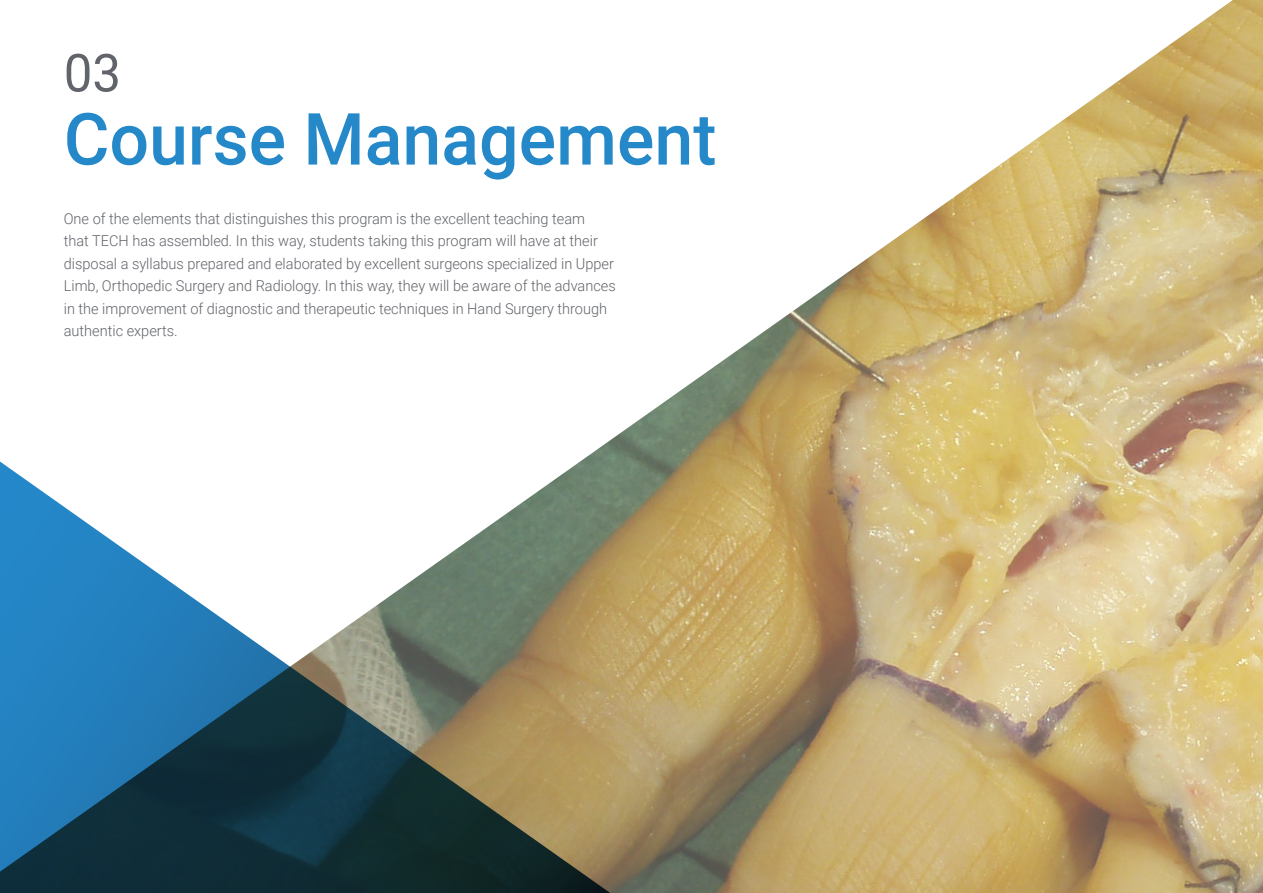
<style>
.page{position:relative;width:1263px;height:893px;background:#fff}
.page>*{position:absolute;margin:0;border:0;box-sizing:border-box;transform-origin:0 0}
.t1{font:500 72px "Roboto";color:#2488c9}
.t2{font:52.5px "Roboto";color:#61646a}
.t3{font:300 15px/22.5px "Roboto";color:#61646a}
</style>
<div class="page">
<img style="left:602px;top:0;width:661px;height:893px">
<svg style="left:0;top:446px;width:640px;height:447px"></svg>
<h2 class="t2" style="left:64px;top:36px;width:59px">03</h2>
<h1 class="t1" style="left:64px;top:89px;width:654px">Course Management</h1>
<p class="t3" style="left:64px;top:207px;width:553px">One of the elements that distinguishes this program is the excellent teaching team<br>that TECH has assembled. In this way, students taking this program will have at their disposal a syllabus prepared and elaborated by excellent surgeons specialized in Upper Limb, Orthopedic Surgery and Radiology. In this way, they will be aware of the advances in the improvement of diagnostic and therapeutic techniques in Hand Surgery through authentic experts.</p>
</div>
